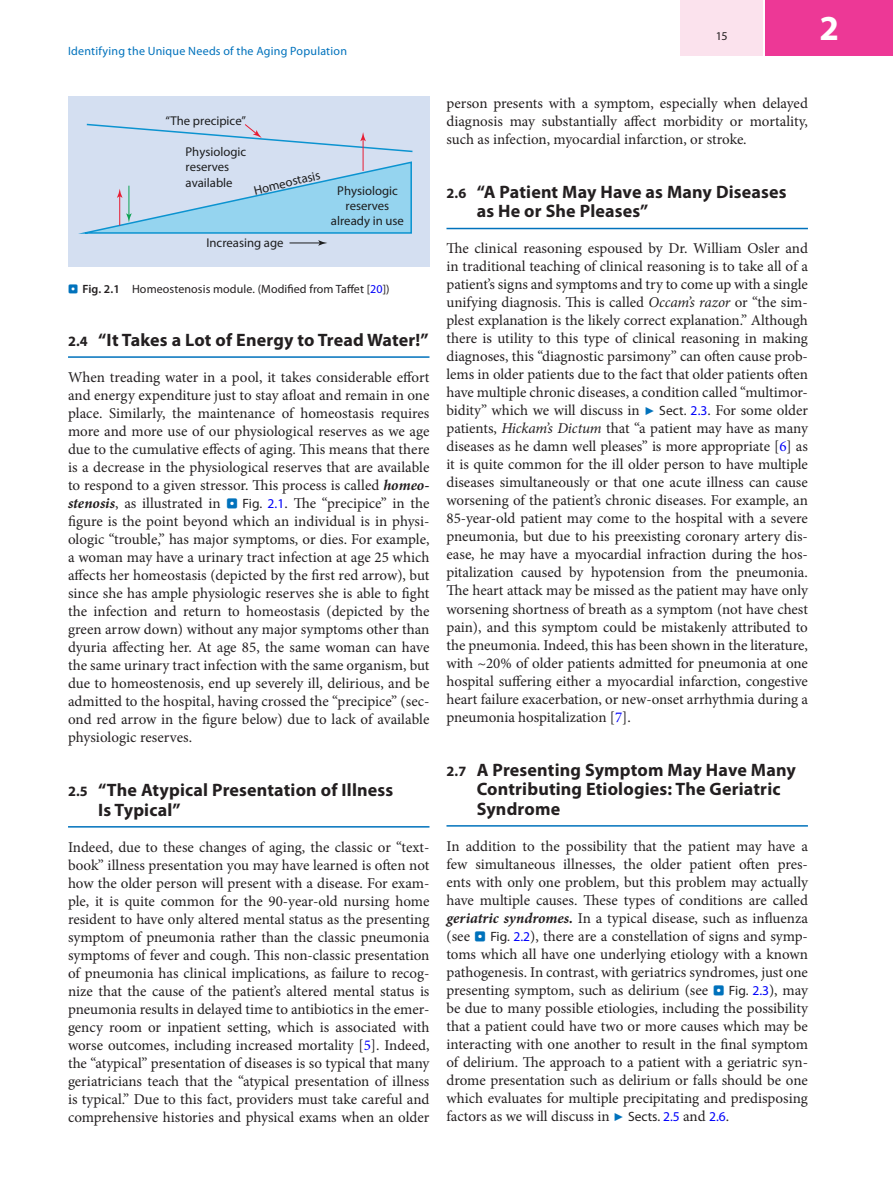
<style>
.page{position:relative;width:893px;height:1187px;background:#fff}
.page>*{position:absolute;margin:0;border:0;box-sizing:border-box;transform-origin:0 0}
.t1{font:700 35.25px "Lhgkvq Myriad Pro";color:#fff}
.t2{font:700 18px/19.5px "Lhgkvq Myriad Pro";letter-spacing:.01em;color:#231f20}
.t3{font:15px/18px "Sngrfy Minion Pro";color:#231f20;text-align:justify}
.t4{font:12.75px/15.3px "Xpqwpr Myriad Pro";color:#1d1e1f}
.t5{font:12px "Fxjkjl Myriad Pro";letter-spacing:.01em;color:#231f20}
.t6{font:12px "Sjnwfy Myriad Pro";letter-spacing:.02em;color:#0072bc}
.s1{font-family:"Wbpjhb Blik Buttons";color:#0072bc}
.s2{font-family:"Hvhsjk Myriad Pro";font-weight:600}
.s3{color:#0000fa}
.s4{font-size:14.25px}
.s5{font-family:"Kxjsnq Minion Pro";font-weight:700;font-style:italic}
.s6{font-family:"Wbpjhb Blik Buttons";font-size:13.5px;color:#0072bc}
.s7{font-family:"Fxjkjl Myriad Pro";font-size:13.5px}
.s8{font-family:"Fxjkjl Myriad Pro";font-size:13.5px;color:#0000fa}
.s9{font-family:"Dglgmg Minion Pro";font-style:italic}
</style>
<div class="page">
<div style="left:680px;top:0;width:83px;height:55px;background:#fbe2ed"></div>
<div style="left:765px;top:0;width:128px;height:55px;background:#ed3896"></div>
<hr style="left:68px;top:356px;width:361px;height:2px;background:#0072bc">
<hr style="left:68px;top:826px;width:361px;height:1px;background:#0072bc">
<hr style="left:446px;top:228px;width:362px;height:1px;background:#0072bc">
<hr style="left:446px;top:825px;width:362px;height:1px;background:#0072bc">
<div style="left:68px;top:97px;width:361px;height:170px;background:#d4dff1"></div>
<hr style="left:290px;top:242px;width:31px;height:1px;background:#1d1e1f">
<svg style="left:318px;top:240px;width:9px;height:6px"></svg>
<svg style="left:78px;top:123px;width:335px;height:111px"></svg>
<p class="t6" style="left:68px;top:44px;width:280px">Identifying the Unique Needs of the Aging Population</p>
<p class="t4" style="left:166px;top:113px;width:82px">“The precipice”</p>
<p class="t4" style="left:186px;top:144px;width:62px">Physiologic reserves available</p>
<p class="t4" style="left:252px;top:183px;width:69px;rotate:-13deg">Homeostasis</p>
<p class="t4" style="left:206px;top:235px;width:79px">Increasing age</p>
<p class="t4" style="left:331px;top:183px;width:74px;text-align:center">Physiologic reserves already in use</p>
<p class="t5" style="left:68px;top:282px;width:323px"><span class="s1">..</span> <span class="s2">Fig. 2.1</span> Homeostenosis module. (Modified from Taffet [<span class="s3">20</span>])</p>
<p class="t2" style="left:68px;top:329px;width:362px"><span class="s4">2.4</span> “It Takes a Lot of Energy to Tread Water!”</p>
<p class="t3" style="left:68px;top:368px;width:363px">When treading water in a pool, it takes considerable effort and energy expenditure just to stay afloat and remain in one place. Similarly, the maintenance of homeostasis requires more and more use of our physiological reserves as we age due to the cumulative effects of aging. This means that there is a decrease in the physiological reserves that are available to respond to a given stressor. This process is called <span class="s5">homeo&shy;stenosis</span>, as illustrated in <span class="s6">.</span> <span class="s7">Fig.</span> <span class="s8">2.1</span>. The “precipice” in the figure is the point beyond which an individual is in physi&shy;ologic “trouble,” has major symptoms, or dies. For example, a woman may have a urinary tract infection at age 25 which affects her homeostasis (depicted by the first red arrow), but since she has ample physiologic reserves she is able to fight the infection and return to homeostasis (depicted by the green arrow down) without any major symptoms other than dyuria affecting her. At age 85, the same woman can have the same urinary tract infection with the same organism, but due to homeostenosis, end up severely ill, delirious, and be admitted to the hospital, having crossed the “precipice” (sec&shy;ond red arrow in the figure below) due to lack of available physiologic reserves.</p>
<p class="t2" style="left:98px;top:779px;width:297px;text-indent:-30px"><span class="s4">2.5</span> “The Atypical Presentation of Illness<br>Is Typical”</p>
<p class="t3" style="left:68px;top:837px;width:363px">Indeed, due to these changes of aging, the classic or “text&shy;book” illness presentation you may have learned is often not how the older person will present with a disease. For exam&shy;ple, it is quite common for the 90-year-old nursing home resident to have only altered mental status as the presenting symptom of pneumonia rather than the classic pneumonia symptoms of fever and cough. This non-classic presentation of pneumonia has clinical implications, as failure to recog&shy;nize that the cause of the patient’s altered mental status is pneumonia results in delayed time to antibiotics in the emer&shy;gency room or inpatient setting, which is associated with worse outcomes, including increased mortality [<span class="s3">5</span>]. Indeed, the “atypical” presentation of diseases is so typical that many geriatricians teach that the “atypical presentation of illness is typical.” Due to this fact, providers must take careful and comprehensive histories and physical exams when an older</p>
<p class="t5" style="left:716px;top:29px;width:13px">15</p>
<h1 class="t1" style="left:819px;top:6px;width:21px">2</h1>
<p class="t3" style="left:446px;top:94px;width:363px">person presents with a symptom, especially when delayed diagnosis may substantially affect morbidity or mortality, such as infection, myocardial infarction, or stroke.</p>
<p class="t2" style="left:477px;top:181px;width:312px;text-indent:-30px"><span class="s4">2.6</span> “A Patient May Have as Many Diseases as He or She Pleases”</p>
<p class="t3" style="left:446px;top:239px;width:363px">The clinical reasoning espoused by Dr. William Osler and in traditional teaching of clinical reasoning is to take all of a patient’s signs and symptoms and try to come up with a single unifying diagnosis. This is called <span class="s9">Occam’s razor</span> or “the sim&shy;plest explanation is the likely correct explanation.” Although there is utility to this type of clinical reasoning in making diagnoses, this “diagnostic parsimony” can often cause prob&shy;lems in older patients due to the fact that older patients often have multiple chronic diseases, a condition called “multimor&shy;bidity” which we will discuss in <span class="s6">7</span> <span class="s7">Sect.</span> <span class="s8">2.3</span>. For some older patients, <span class="s9">Hickam’s Dictum</span> that “a patient may have as many diseases as he damn well pleases” is more appropriate [<span class="s3">6</span>] as it is quite common for the ill older person to have multiple diseases simultaneously or that one acute illness can cause worsening of the patient’s chronic diseases. For example, an 85-year-old patient may come to the hospital with a severe pneumonia, but due to his preexisting coronary artery dis&shy;ease, he may have a myocardial infraction during the hos&shy;pitalization caused by hypotension from the pneumonia.<br>The heart attack may be missed as the patient may have only worsening shortness of breath as a symptom (not have chest pain), and this symptom could be mistakenly attributed to the pneumonia. Indeed, this has been shown in the literature, with ~20% of older patients admitted for pneumonia at one hospital suffering either a myocardial infarction, congestive heart failure exacerbation, or new-onset arrhythmia during a pneumonia hospitalization [<span class="s3">7</span>].</p>
<p class="t2" style="left:477px;top:759px;width:321px;text-indent:-30px"><span class="s4">2.7</span> A Presenting Symptom May Have Many<br>Contributing Etiologies: The Geriatric<br>Syndrome</p>
<p class="t3" style="left:446px;top:836px;width:363px">In addition to the possibility that the patient may have a few simultaneous illnesses, the older patient often pres&shy;ents with only one problem, but this problem may actually have multiple causes. These types of conditions are called <span class="s5">geriatric syndromes.</span> In a typical disease, such as influenza (see <span class="s6">.</span> <span class="s7">Fig.</span> <span class="s8">2.2</span>), there are a constellation of signs and symp&shy;toms which all have one underlying etiology with a known pathogenesis. In contrast, with geriatrics syndromes, just one presenting symptom, such as delirium (see <span class="s6">.</span> <span class="s7">Fig.</span> <span class="s8">2.3</span>), may be due to many possible etiologies, including the possibility that a patient could have two or more causes which may be interacting with one another to result in the final symptom of delirium. The approach to a patient with a geriatric syn&shy;drome presentation such as delirium or falls should be one which evaluates for multiple precipitating and predisposing factors as we will discuss in <span class="s6">7</span> <span class="s7">Sects.</span> <span class="s8">2.5</span> and <span class="s8">2.6</span>.</p>
</div>
